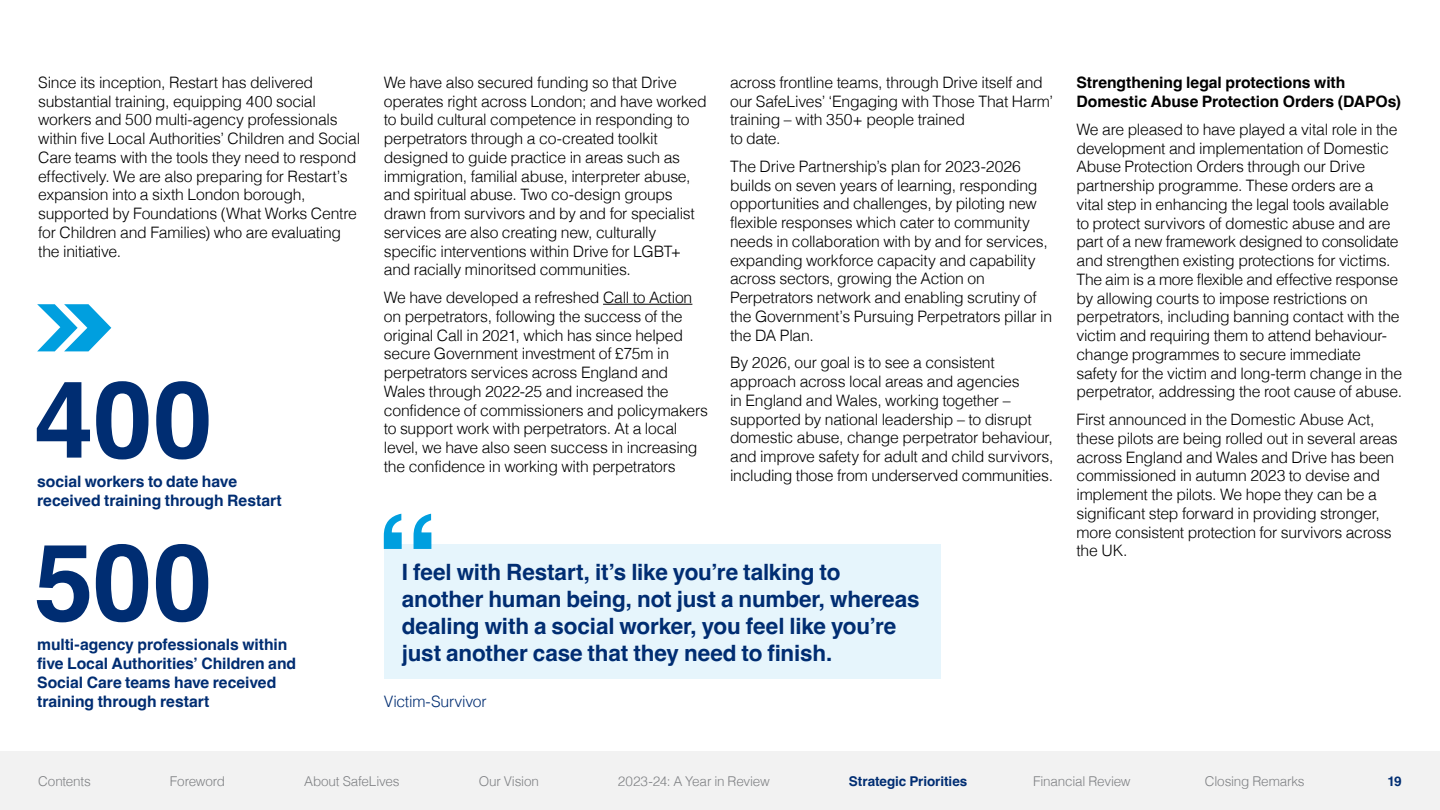
<style>
.page{position:relative;width:1440px;height:810px;background:#fff}
.page>*{position:absolute;margin:0;border:0;box-sizing:border-box;transform-origin:0 0}
.Headline_1{font:700 107.18px "Helvetica";color:#002d72}
.Body{font:700 22.5px/27px "Helvetica";letter-spacing:-.005em;color:#002d72}
.Body-2{font:300 15.75px/18.8px "Helvetica";letter-spacing:-.015em;color:#000}
.Body-3{font:700 15.75px/18.8px "Helvetica";letter-spacing:-.005em;color:#002d72}
.Body_subheading{font:700 15.75px/18.8px "Helvetica";letter-spacing:-.005em;color:#000}
.Body-4{font:300 15.75px "Helvetica";letter-spacing:-.015em;color:#002d72}
.t1{font:300 13.5px "Helvetica";letter-spacing:-.015em;color:#808285}
.Body-5{font:700 13.5px "Helvetica";letter-spacing:-.005em;color:#002d72}
</style>
<div class="page">
<hr style="left:603px;top:304px;width:89px;height:1px;background:#000">
<div style="left:384px;top:544px;width:557px;height:135px;background:#e6f5fc"></div>
<svg style="left:384px;top:514px;width:47px;height:35px"></svg>
<svg style="left:37px;top:304px;width:74px;height:47px"></svg>
<div style="left:0;top:752px;width:1440px;height:58px;background:#f2f2f2"></div>
<p class="Body-2" style="left:38px;top:72px;width:323px">Since its inception, Restart has delivered substantial training, equipping 400 social workers and 500 multi-agency professionals within five Local Authorities’ Children and Social Care teams with the tools they need to respond effectively. We are also preparing for Restart’s expansion into a sixth London borough, supported by Foundations (What Works Centre for Children and Families) who are evaluating the initiative.</p>
<p class="Body_subheading" style="left:1076px;top:75px;width:326px">Strengthening legal protections with<br>Domestic Abuse Protection Orders (DAPOs)</p>
<p class="Body-2" style="left:384px;top:72px;width:324px">We have also secured funding so that Drive operates right across London; and have worked to build cultural competence in responding to perpetrators through a co-created toolkit designed to guide practice in areas such as immigration, familial abuse, interpreter abuse, and spiritual abuse. Two co-design groups drawn from survivors and by and for specialist services are also creating new, culturally specific interventions within Drive for LGBT+ and racially minoritsed communities.</p>
<p class="Body-2" style="left:384px;top:287px;width:326px">We have developed a refreshed Call to Action on perpetrators, following the success of the original Call in 2021, which has since helped secure Government investment of £75m in perpetrators services across England and Wales through 2022-25 and increased the confidence of commissioners and policymakers to support work with perpetrators. At a local level, we have also seen success in increasing the confidence in working with perpetrators</p>
<p class="Body-2" style="left:730px;top:72px;width:324px">across frontline teams, through Drive itself and our SafeLives’ ‘Engaging with Those That Harm’ training – with 350+ people trained<br>to date.</p>
<p class="Body-2" style="left:730px;top:156px;width:324px">The Drive Partnership’s plan for 2023-2026 builds on seven years of learning, responding opportunities and challenges, by piloting new flexible responses which cater to community needs in collaboration with by and for services, expanding workforce capacity and capability across sectors, growing the Action on Perpetrators network and enabling scrutiny of the Government’s Pursuing Perpetrators pillar in the DA Plan.</p>
<p class="Body-2" style="left:730px;top:352px;width:325px">By 2026, our goal is to see a consistent approach across local areas and agencies<br>in England and Wales, working together – supported by national leadership – to disrupt domestic abuse, change perpetrator behaviour, and improve safety for adult and child survivors,</p>
<p class="Body-2" style="left:1076px;top:119px;width:327px">We are pleased to have played a vital role in the development and implementation of Domestic Abuse Protection Orders through our Drive partnership programme. These orders are a vital step in enhancing the legal tools available to protect survivors of domestic abuse and are part of a new framework designed to consolidate and strengthen existing protections for victims.<br>The aim is a more flexible and effective response by allowing courts to impose restrictions on perpetrators, including banning contact with the victim and requiring them to attend behaviour&shy;change programmes to secure immediate safety for the victim and long-term change in the perpetrator, addressing the root cause of abuse.</p>
<p class="Body-2" style="left:1076px;top:409px;width:323px">First announced in the Domestic Abuse Act, these pilots are being rolled out in several areas across England and Wales and Drive has been commissioned in autumn 2023 to devise and implement the pilots. We hope they can be a significant step forward in providing stronger, more consistent protection for survivors across the UK.</p>
<p class="Headline_1" style="left:34px;top:355px;width:180px">400</p>
<p class="Body-2" style="left:730px;top:465px;width:325px">including those from underserved communities.</p>
<p class="Body-3" style="left:37px;top:474px;width:246px">social workers to date have received training through Restart</p>
<p class="Headline_1" style="left:34px;top:517px;width:180px">500</p>
<p class="Body" style="left:402px;top:561px;width:519px">I feel with Restart, it’s like you’re talking to another human being, not just a number, whereas dealing with a social worker, you feel like you’re just another case that they need to finish.</p>
<p class="Body-4" style="left:384px;top:688px;width:104px">Victim-Survivor</p>
<p class="Body-3" style="left:37px;top:637px;width:261px">multi-agency professionals within five Local Authorities’ Children and Social Care teams have received training through restart</p>
<p class="t1" style="left:38px;top:770px;width:54px">Contents</p>
<p class="t1" style="left:170px;top:770px;width:57px">Foreword</p>
<p class="t1" style="left:304px;top:770px;width:97px">About SafeLives</p>
<p class="t1" style="left:479px;top:770px;width:62px">Our Vision</p>
<p class="t1" style="left:618px;top:770px;width:153px">2023-24: A Year in Review</p>
<p class="Body-5" style="left:849px;top:773px;width:120px">Strategic Priorities</p>
<p class="t1" style="left:1033px;top:770px;width:99px">Financial Review</p>
<p class="t1" style="left:1205px;top:770px;width:101px">Closing Remarks</p>
<p class="Body-5" style="left:1387px;top:773px;width:16px">19</p>
</div>
